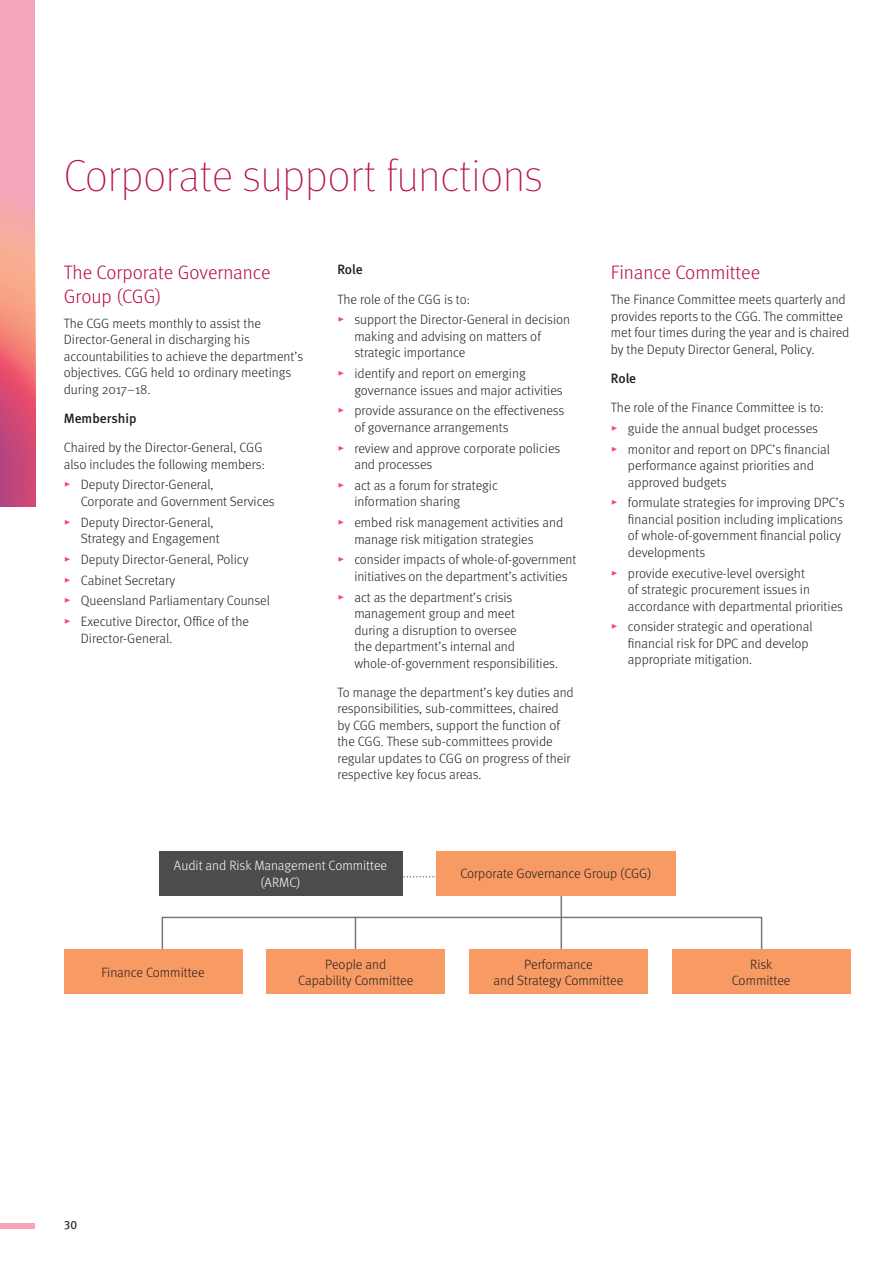
<style>
.page{position:relative;width:893px;height:1263px;background:#fff}
.page>*{position:absolute;margin:0;border:0;box-sizing:border-box;transform-origin:0 0}
.t1{font:100 45px "Meta";color:#b80a4d}
.t2{font:19.5px/23.4px "Meta Light LF";color:#b80a4d}
.t3{font:300 13.5px/16.5px "Meta";color:#231f20}
.t4{font:300 13.5px/16.5px "Meta";color:#fff;text-align:center}
.t5{font:500 13.5px "Meta";letter-spacing:-.005em;color:#231f20}
.t6{font:12px "Meta Book LF Caps";color:#231f20}
.s1{font-family:"Meta Serif Pro";font-weight:400;color:#ef4d69}
</style>
<div class="page">
<div style="left:162px;top:917px;width:600px;height:43px;border:2px solid #76787b"></div>
<hr style="left:355px;top:917px;width:1px;height:38px;background:#76787b">
<hr style="left:561px;top:881px;width:1px;height:74px;background:#76787b">
<svg style="left:402px;top:876px;width:34px;height:1px"></svg>
<div style="left:436px;top:851px;width:240px;height:44px;background:#f89a63"></div>
<div style="left:64px;top:949px;width:178px;height:44px;background:#f89a63"></div>
<div style="left:159px;top:851px;width:243px;height:44px;background:#4b4c4d"></div>
<div style="left:266px;top:949px;width:179px;height:44px;background:#f89a63"></div>
<div style="left:469px;top:949px;width:179px;height:44px;background:#f89a63"></div>
<div style="left:672px;top:949px;width:178px;height:44px;background:#f89a63"></div>
<div style="left:0;top:0;width:35px;height:506px;background:#f6a4b9"></div>
<svg style="left:0;top:205px;width:35px;height:301px;background:#e47681"></svg>
<div style="left:0;top:1223px;width:35px;height:6px;background:#f6a4b9"></div>
<h1 class="t1" style="left:64px;top:150px;width:480px">Corporate support functions</h1>
<h2 class="t2" style="left:64px;top:260px;width:208px">The Corporate Governance<br>Group (CGG)</h2>
<p class="t3" style="left:64px;top:314px;width:241px">The CGG meets monthly to assist the Director-General in discharging his accountabilities to achieve the department’s objectives. CGG held 10 ordinary meetings during 2017–18.</p>
<p class="t5" style="left:64px;top:410px;width:74px">Membership</p>
<p class="t3" style="left:64px;top:439px;width:203px">Chaired by the Director-General, CGG also includes the following members:</p>
<p class="t3" style="left:81px;top:476px;width:195px;text-indent:-17px"><span class="s1">▸</span> Deputy Director-General,<br>Corporate and Government Services</p>
<p class="t3" style="left:81px;top:513px;width:141px;text-indent:-17px"><span class="s1">▸</span> Deputy Director-General,<br>Strategy and Engagement</p>
<p class="t3" style="left:64px;top:549px;width:208px;line-height:20.7px"><span class="s1">▸</span> Deputy Director-General, Policy<br><span class="s1">▸</span> Cabinet Secretary<br><span class="s1">▸</span> Queensland Parliamentary Counsel <span class="s1">▸</span> Executive Director, Office of the</p>
<p class="t3" style="left:81px;top:629px;width:93px">Director‑General.</p>
<p class="t5" style="left:337px;top:262px;width:27px">Role</p>
<p class="t3" style="left:337px;top:288px;width:234px;line-height:20.7px">The role of the CGG is to:<br><span class="s1">▸</span> support the Director-General in decision</p>
<p class="t3" style="left:354px;top:328px;width:188px">making and advising on matters of strategic importance</p>
<p class="t3" style="left:354px;top:365px;width:210px;text-indent:-17px"><span class="s1">▸</span> identify and report on emerging governance issues and major activities</p>
<p class="t3" style="left:354px;top:402px;width:211px;text-indent:-17px"><span class="s1">▸</span> provide assurance on the effectiveness of governance arrangements</p>
<p class="t3" style="left:354px;top:440px;width:207px;text-indent:-17px"><span class="s1">▸</span> review and approve corporate policies and processes</p>
<p class="t3" style="left:354px;top:477px;width:145px;text-indent:-17px"><span class="s1">▸</span> act as a forum for strategic information sharing</p>
<p class="t3" style="left:354px;top:514px;width:210px;text-indent:-17px"><span class="s1">▸</span> embed risk management activities and manage risk mitigation strategies</p>
<p class="t3" style="left:354px;top:551px;width:223px;text-indent:-17px"><span class="s1">▸</span> consider impacts of whole‑of‑government initiatives on the department’s activities</p>
<p class="t3" style="left:354px;top:589px;width:205px;text-indent:-17px"><span class="s1">▸</span> act as the department’s crisis management group and meet<br>during a disruption to oversee<br>the department’s internal and whole‑of‑government responsibilities.</p>
<p class="t3" style="left:337px;top:684px;width:238px">To manage the department’s key duties and responsibilities, sub-committees, chaired by CGG members, support the function of the CGG. These sub-committees provide regular updates to CGG on progress of their respective key focus areas.</p>
<h2 class="t2" style="left:611px;top:260px;width:151px">Finance Committee</h2>
<p class="t3" style="left:611px;top:291px;width:240px">The Finance Committee meets quarterly and provides reports to the CGG. The committee met four times during the year and is chaired by the Deputy Director General, Policy.</p>
<p class="t5" style="left:611px;top:370px;width:27px">Role</p>
<p class="t3" style="left:611px;top:397px;width:221px;line-height:20.7px">The role of the Finance Committee is to: <span class="s1">▸</span> guide the annual budget processes<br><span class="s1">▸</span> monitor and report on DPC’s financial</p>
<p class="t3" style="left:628px;top:457px;width:187px">performance against priorities and approved budgets</p>
<p class="t3" style="left:628px;top:494px;width:218px;text-indent:-17px"><span class="s1">▸</span> formulate strategies for improving DPC’s financial position including implications of whole-of-government financial policy developments</p>
<p class="t3" style="left:628px;top:565px;width:217px;text-indent:-17px"><span class="s1">▸</span> provide executive-level oversight<br>of strategic procurement issues in accordance with departmental priorities</p>
<p class="t3" style="left:628px;top:618px;width:186px;text-indent:-17px"><span class="s1">▸</span> consider strategic and operational financial risk for DPC and develop appropriate mitigation.</p>
<p class="t4" style="left:174px;top:857px;width:215px">Audit and Risk Management Committee (ARMC)</p>
<p class="t3" style="left:460px;top:865px;width:193px">Corporate Governance Group (CGG)</p>
<p class="t3" style="left:101px;top:964px;width:105px">Finance Committee</p>
<p class="t6" style="left:64px;top:1217px;width:15px">30</p>
<p class="t3" style="left:298px;top:955px;width:117px;text-align:center">People and<br>Capability Committee</p>
<p class="t3" style="left:494px;top:955px;width:131px;text-align:center">Performance<br>and Strategy Committee</p>
<p class="t3" style="left:732px;top:955px;width:60px;text-align:center">Risk<br>Committee</p>
</div>
